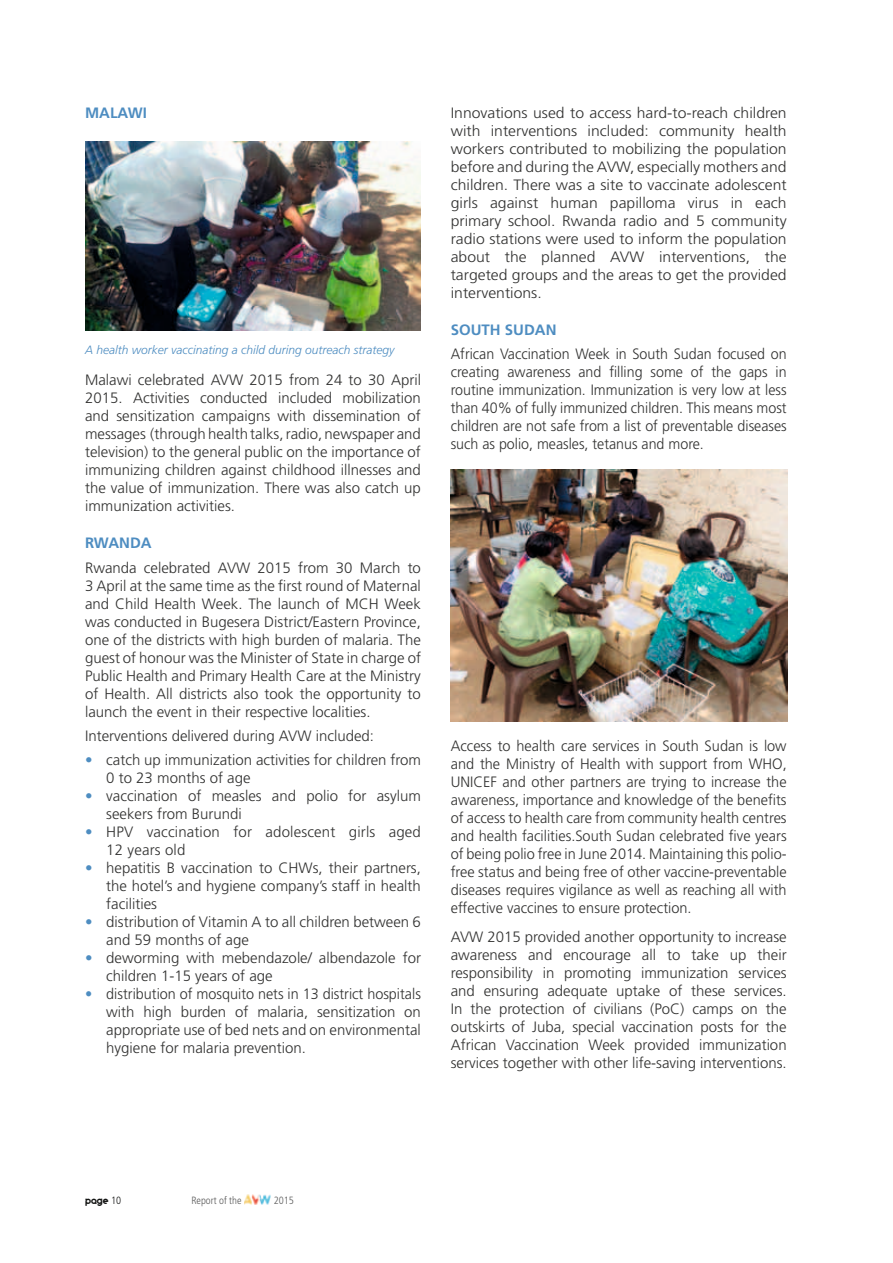
<style>
.page{position:relative;width:893px;height:1263px;background:#fff}
.page>*{position:absolute;margin:0;border:0;box-sizing:border-box;transform-origin:0 0}
.t1{font:300 15px/18px "Frutiger LT Std";color:#313130;text-align:justify}
.t2{font:300 15px/18px "Frutiger LT Std";color:#313130;text-align:justify;scale:1.05 1}
.t3{font:300 15px/18px "Frutiger LT Std";color:#313130;text-align:justify;scale:.95 1}
.t4{font:300 15px/18px "Frutiger LT Std";color:#313130;text-align:justify;scale:.96 1}
.t5{font:700 15px "Frutiger LT Std";color:#4e8dc1}
.t6{font:italic 300 12px "Frutiger LT Std";color:#4e8dc1}
.t7{font:300 condensed 10.5px "Frutiger LT Std";color:#5a5a5a}
.t8{font:10.5px "Geometry Soft Pro Bold N";color:#131413}
.s1{color:#4e8dc1}
.s2{font-family:"Frutiger LT Std";font-weight:300;font-stretch:condensed}
</style>
<div class="page">
<img style="left:244px;top:1195px;width:27px;height:9px">
<img style="left:85px;top:142px;width:336px;height:189px">
<img style="left:451px;top:470px;width:336px;height:251px">
<p class="t5" style="left:85px;top:104px;width:43px">MALAWI</p>
<p class="t6" style="left:85px;top:343px;width:311px">A health worker vaccinating a child during outreach strategy</p>
<p class="t1" style="left:85px;top:371px;width:337px">Malawi celebrated AVW 2015 from 24 to 30 April 2015. Activities conducted included mobilization and sensitization campaigns with dissemination of messages (through health talks, radio, newspaper and television) to the general public on the importance of immunizing children against childhood illnesses and the value of immunization. There was also catch up immunization activities.</p>
<p class="t5" style="left:85px;top:534px;width:57px">RWANDA</p>
<p class="t1" style="left:85px;top:558px;width:337px">Rwanda celebrated AVW 2015 from 30 March to 3 April at the same time as the first round of Maternal and C hild Health Week. The launch of MCH</p>
<p class="t1" style="left:85px;top:594px;width:337px;text-indent:300px">Week was conducted in Bugesera District/Eastern Province, one of the districts with high burden of malaria. The guest of honour was the M inister of State in charge of Public Health and Primary Health Care at the M inistry of Health. All districts also took the opportunity to launch the event in their respective localities.</p>
<p class="t1" style="left:85px;top:727px;width:291px">Interventions delivered during AVW included:</p>
<p class="t1" style="left:106px;top:751px;width:316px;text-indent:-21px"><span class="s1">•</span> catch up immunization activities for children from<br>0 to 23 months of age</p>
<p class="t1" style="left:106px;top:787px;width:316px;text-indent:-21px"><span class="s1">•</span> vaccination of measles and polio for asylum seekers from Burundi</p>
<p class="t1" style="left:106px;top:823px;width:316px;text-indent:-21px"><span class="s1">•</span> HPV vaccination for adolescent girls aged<br>12 years old</p>
<p class="t1" style="left:85px;top:859px;width:206px"><span class="s1">•</span> hepatitis B vaccination to CHW</p>
<p class="t1" style="left:106px;top:859px;width:316px;text-indent:206px">s, their partners, the hotel’s and hygiene company’s staff in health facilities</p>
<p class="t1" style="left:106px;top:913px;width:316px;text-indent:-21px"><span class="s1">•</span> distribution of Vitamin A to all children between 6 and 59 months of age</p>
<p class="t1" style="left:106px;top:949px;width:316px;text-indent:-21px"><span class="s1">•</span> deworming with mebendazole/ albendazole for children 1-15 years of age</p>
<p class="t4" style="left:106px;top:985px;width:329px;text-indent:-21px"><span class="s1">•</span> distribution of mosquito nets in 13 district hospitals with high burden of malaria, sensitization on appropriate use of bed nets and on environmental hygiene for malaria prevention.</p>
<p class="t2" style="left:451px;top:104px;width:321px">Innovations used to access hard-to-reach children with interventions included: community health workers contributed to mobilizing the population before and during the AVW, especially mothers and children. There was a site to vaccinate adolescent girls against human papilloma virus in each primary school. Rwanda radio and 5 community radio stations were used to inform the population about the planned AVW interventions, the targeted groups and the areas to get the provided interventions.</p>
<p class="t5" style="left:451px;top:321px;width:74px">SOUTH SUDA</p>
<p class="t5" style="left:546px;top:321px;width:12px">N</p>
<p class="t3" style="left:451px;top:345px;width:355px">African Vaccination Week in South Sudan focused on creating awareness and filling some of the gaps in routine immunization. Immunization is very low at less than 40% of fully immunized children. This means most children are not safe from a list of preventable diseases such as polio, measles, tetanus and more.</p>
<p class="t1" style="left:451px;top:737px;width:337px">Access to health care services in South Sudan is low and the M inistry of Health with support from WHO</p>
<p class="t1" style="left:783px;top:755px;width:6px">,</p>
<p class="t1" style="left:451px;top:773px;width:337px;text-indent:52px">and other partners are trying to increase the awareness, importance and knowledge of the benefits of access to health care from community health centres and health facilities.South Sudan celebrated five years of being polio free in June 2014. Maintaining this polio&shy;free status and being free of other vaccine-preventable diseases requires vigilance as well as reaching all with effective vaccines to ensure protection.</p>
<p class="t1" style="left:451px;top:928px;width:337px">AVW 2015 provided another opportunity to increase awareness and encourage all to take up their responsibility in promoting immunization services and ensuring adequate uptake of these services.<br>In the protection of civilians (PoC) camps on the outskirts of Juba, special vaccination posts for the African Vaccination Week provided immunization services together with other life-saving interventions.</p>
<p class="t1" style="left:451px;top:773px;width:32px">UNICEF</p>
<p class="t8" style="left:85px;top:1195px;width:38px">page <span class="s2">10</span></p>
<p class="t7" style="left:191px;top:1194px;width:52px">Report of the</p>
<p class="t7" style="left:274px;top:1194px;width:22px">2015</p>
</div>
